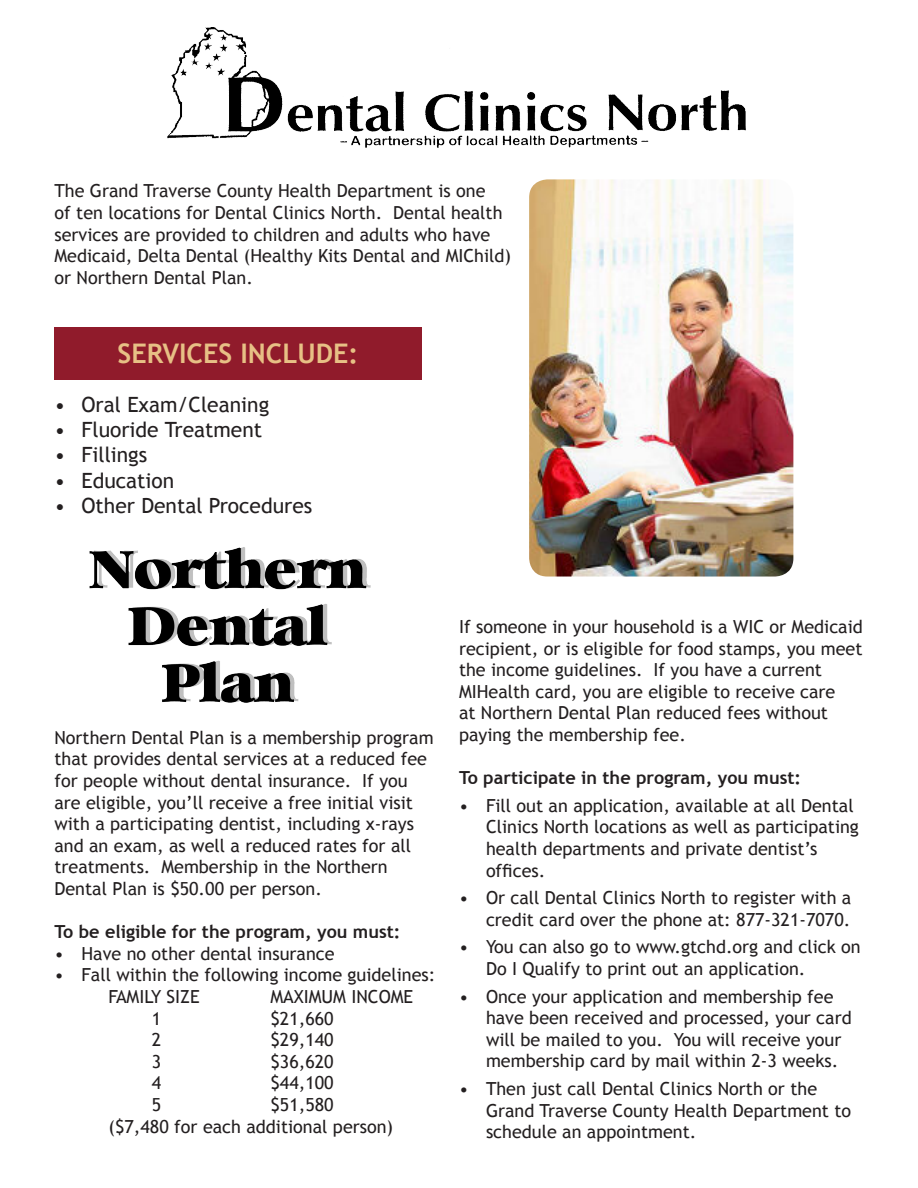
<style>
.page{position:relative;width:918px;height:1188px;background:#fff}
.page>*{position:absolute;margin:0;border:0;box-sizing:border-box;transform-origin:0 0}
.t1{font:700 27px "Trebuchet MS";color:#e7c085}
.t2{font:21px "Trebuchet MS";color:#231f20}
.t3{font:18px/21.6px "Trebuchet MS";color:#231f20}
.t4{font:700 18px "Trebuchet MS";color:#231f20}
</style>
<div class="page">
<img style="left:167px;top:27px;width:579px;height:121px">
<img style="left:529px;top:179px;width:264px;height:398px">
<div style="left:54px;top:327px;width:368px;height:53px;background:#901b2b"></div>
<img style="left:89px;top:547px;width:282px;height:156px">
<p class="t3" style="left:54px;top:180px;width:458px">The Grand Traverse County Health Department is one<br>of ten locations for Dental Clinics North. Dental health services are provided to children and adults who have Medicaid, Delta Dental (Healthy Kits Dental and MIChild) or Northern Dental Plan.</p>
<p class="t1" style="left:118px;top:336px;width:242px">SERVICES INCLUDE:</p>
<p class="t2" style="left:54px;top:392px;width:216px">• Oral Exam/Cleaning</p>
<p class="t2" style="left:54px;top:417px;width:209px">• Fluoride Treatment</p>
<p class="t2" style="left:54px;top:443px;width:94px">• Fillings</p>
<p class="t2" style="left:54px;top:468px;width:121px">• Education</p>
<p class="t2" style="left:54px;top:493px;width:259px">• Other Dental Procedures</p>
<p class="t3" style="left:54px;top:727px;width:381px">Northern Dental Plan is a membership program that provides dental services at a reduced fee for people without dental insurance. If you are eligible, you’ll receive a free initial visit with a participating dentist, including x-rays and an exam, as well a reduced rates for all treatments. Membership in the Northern Dental Plan is $50.00 per person.</p>
<p class="t4" style="left:54px;top:920px;width:348px">To be eligible for the program, you must:</p>
<p class="t3" style="left:54px;top:943px;width:282px">• Have no other dental insurance</p>
<p class="t3" style="left:54px;top:964px;width:382px">• Fall within the following income guidelines:</p>
<p class="t3" style="left:108px;top:986px;width:93px">FAMILY SIZE</p>
<p class="t3" style="left:270px;top:986px;width:144px">MAXIMUM INCOME</p>
<p class="t3" style="left:152px;top:1008px;width:11px">1</p>
<p class="t3" style="left:270px;top:1008px;width:65px">$21,660</p>
<p class="t3" style="left:152px;top:1029px;width:11px">2</p>
<p class="t3" style="left:270px;top:1029px;width:65px">$29,140</p>
<p class="t3" style="left:152px;top:1051px;width:11px">3</p>
<p class="t3" style="left:270px;top:1051px;width:65px">$36,620</p>
<p class="t3" style="left:152px;top:1072px;width:11px">4</p>
<p class="t3" style="left:270px;top:1072px;width:65px">$44,100</p>
<p class="t3" style="left:152px;top:1094px;width:11px">5</p>
<p class="t3" style="left:270px;top:1094px;width:65px">$51,580</p>
<p class="t3" style="left:108px;top:1116px;width:286px">($7,480 for each additional person)</p>
<p class="t3" style="left:459px;top:616px;width:405px">If someone in your household is a WIC or Medicaid recipient, or is eligible for food stamps, you meet the income guidelines. If you have a current MIHealth card, you are eligible to receive care<br>at Northern Dental Plan reduced fees without paying the membership fee.</p>
<p class="t4" style="left:459px;top:767px;width:344px">To participate in the program, you must:</p>
<p class="t3" style="left:486px;top:795px;width:375px;text-indent:-27px">• Fill out an application, available at all Dental Clinics North locations as well as participating health departments and private dentist’s offices.</p>
<p class="t3" style="left:459px;top:887px;width:394px;text-align:right">• Or call Dental Clinics North to register with a credit card over the phone at: 877-321-7070.</p>
<p class="t3" style="left:486px;top:936px;width:376px;text-indent:-27px">• You can also go to www.gtchd.org and click on<br>Do I Qualify to print out an application.</p>
<p class="t3" style="left:486px;top:986px;width:367px;text-indent:-27px">• Once your application and membership fee have been received and processed, your card will be mailed to you. You will receive your membership card by mail within 2-3 weeks.</p>
<p class="t3" style="left:486px;top:1078px;width:367px;text-indent:-27px">• Then just call Dental Clinics North or the<br>Grand Traverse County Health Department to schedule an appointment.</p>
</div>
